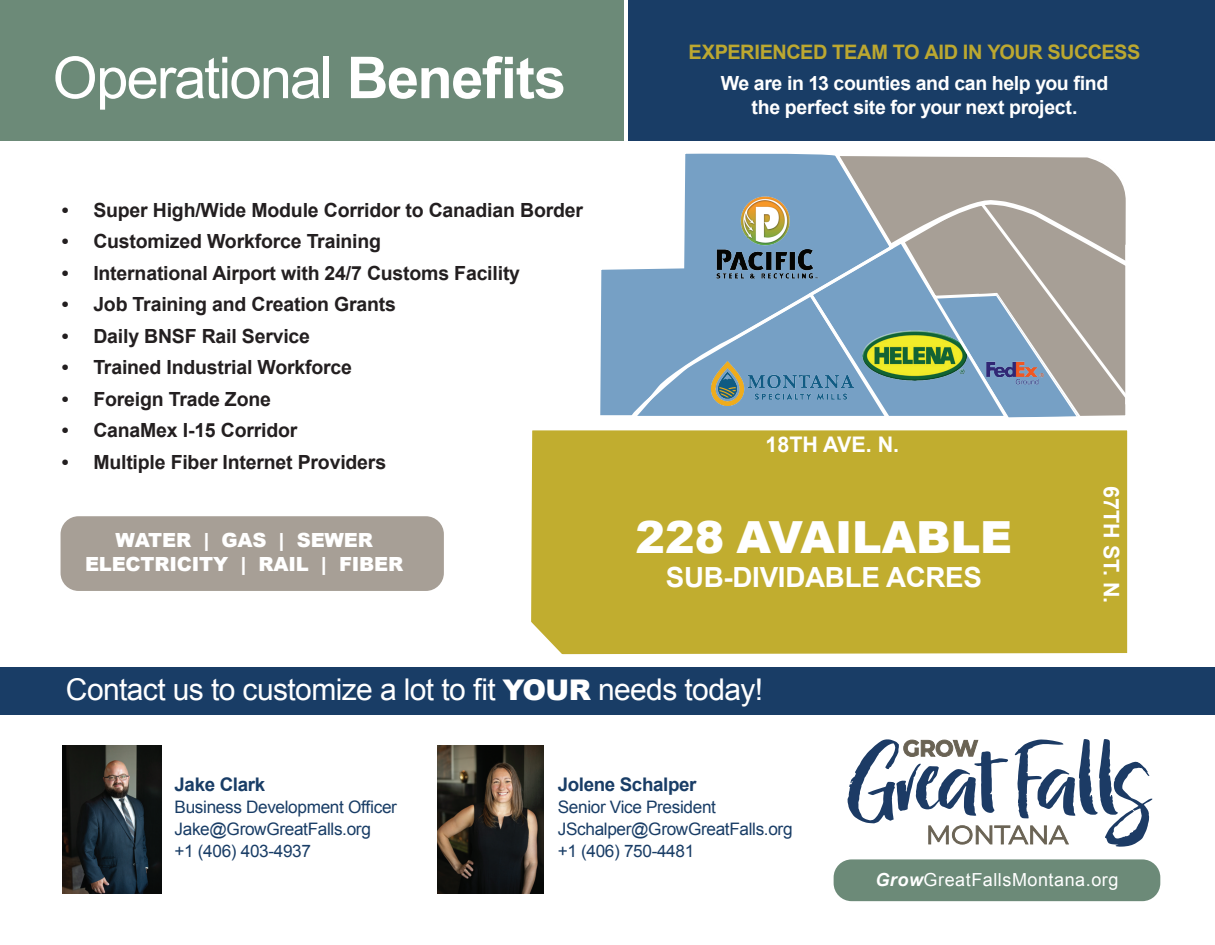
<style>
.page{position:relative;width:1215px;height:945px;background:#fff}
.page>*{position:absolute;margin:0;border:0;box-sizing:border-box;transform-origin:0 0}
.t1{font:57.75px "Arial";letter-spacing:-.03em;color:#fff}
.t2{font:900 44.25px "Arial";color:#fff}
.t3{font:30px "Arial";letter-spacing:-.02em;color:#fff}
.t4{font:700 27.75px "Arial";letter-spacing:-.01em;color:#fff}
.t5{font:700 21.45px "Arial";color:#fff}
.t6{font:700 19.95px "Arial";letter-spacing:-.02em;color:#bca830}
.t7{font:700 19.5px "Arial";letter-spacing:-.01em;color:#231f20}
.t8{font:700 19.5px "Arial";letter-spacing:-.02em;color:#fff}
.t9{font:900 19.5px/24px "Arial";letter-spacing:-.01em;color:#fff;text-align:center}
.t10{font:700 18.75px "Arial";letter-spacing:-.02em;color:#193d66}
.t11{font:18px "Arial";letter-spacing:.03em;color:#fff}
.t12{font:17.25px/21.9px "Arial";letter-spacing:-.02em;color:#193d66}
.s1{font-weight:700}
.s2{font-weight:900;font-size:28.5px}
.s3{font-weight:700;font-style:italic}
</style>
<div class="page">
<div style="left:61px;top:516px;width:383px;height:75px;background:#a79f96;border-radius:18px"></div>
<div style="left:628px;top:0;width:587px;height:141px;background:#193d66"></div>
<div style="left:0;top:0;width:624px;height:141px;background:#6c8a78"></div>
<div style="left:0;top:667px;width:1215px;height:48px;background:#193d66"></div>
<img style="left:63px;top:745px;width:98px;height:148px">
<img style="left:438px;top:745px;width:106px;height:148px">
<svg style="left:848px;top:739px;width:304px;height:108px"></svg>
<div style="left:834px;top:859px;width:326px;height:42px;background:#6c8a78;border-radius:18px"></div>
<div style="left:531px;top:430px;width:597px;height:225px;background:#c1ad2f"></div>
<div style="left:600px;top:269px;width:27px;height:147px;background:#76a0c5"></div>
<svg style="left:627px;top:153px;width:499px;height:265px;background:#95a9b4"></svg>
<h1 class="t1" style="left:53px;top:40px;width:515px">Operational <span class="s1">Benefits</span></h1>
<p class="t7" style="left:62px;top:197px;width:523px">• Super High/Wide Module Corridor to Canadian Border</p>
<p class="t7" style="left:62px;top:229px;width:321px">• Customized Workforce Training</p>
<p class="t7" style="left:62px;top:260px;width:460px">• International Airport with 24/7 Customs Facility</p>
<p class="t7" style="left:62px;top:292px;width:336px">• Job Training and Creation Grants</p>
<p class="t7" style="left:62px;top:323px;width:250px">• Daily BNSF Rail Service</p>
<p class="t7" style="left:62px;top:355px;width:292px">• Trained Industrial Workforce</p>
<p class="t7" style="left:62px;top:386px;width:211px">• Foreign Trade Zone</p>
<p class="t7" style="left:62px;top:418px;width:237px">• CanaMex I-15 Corridor</p>
<p class="t7" style="left:62px;top:449px;width:326px">• Multiple Fiber Internet Providers</p>
<p class="t9" style="left:85px;top:528px;width:320px">WATER | GAS | SEWER<br>ELECTRICITY | RAIL | FIBER</p>
<p class="t6" style="left:689px;top:38px;width:453px">EXPERIENCED TEAM TO AID IN YOUR SUCCESS</p>
<p class="t8" style="left:721px;top:70px;width:389px">We are in 13 counties and can help you find</p>
<p class="t8" style="left:752px;top:94px;width:327px">the perfect site for your next project.</p>
<p class="t5" style="left:766px;top:431px;width:135px">18TH AVE. N.</p>
<h2 class="t2" style="left:636px;top:505px;width:378px">228 AVAILABLE</h2>
<h3 class="t4" style="left:666px;top:559px;width:318px">SUB-DIVIDABLE ACRES</h3>
<p class="t5" style="left:1126px;top:486px;width:118px;rotate:90deg">67TH ST. N.</p>
<h3 class="t3" style="left:66px;top:670px;width:699px">Contact us to customize a lot to fit <span class="s2">YOUR</span> needs today!</h3>
<p class="t10" style="left:175px;top:772px;width:92px">Jake Clark</p>
<p class="t12" style="left:175px;top:796px;width:224px">Business Development Officer<br>Jake@GrowGreatFalls.org<br>+1 (406) 403-4937</p>
<p class="t10" style="left:558px;top:772px;width:140px">Jolene Schalper</p>
<p class="t12" style="left:558px;top:796px;width:236px">Senior Vice President<br>JSchalper@GrowGreatFalls.org +1 (406) 750-4481</p>
<p class="t11" style="left:875px;top:868px;width:245px"><span class="s3">Grow</span>GreatFallsMontana.org</p>
</div>
